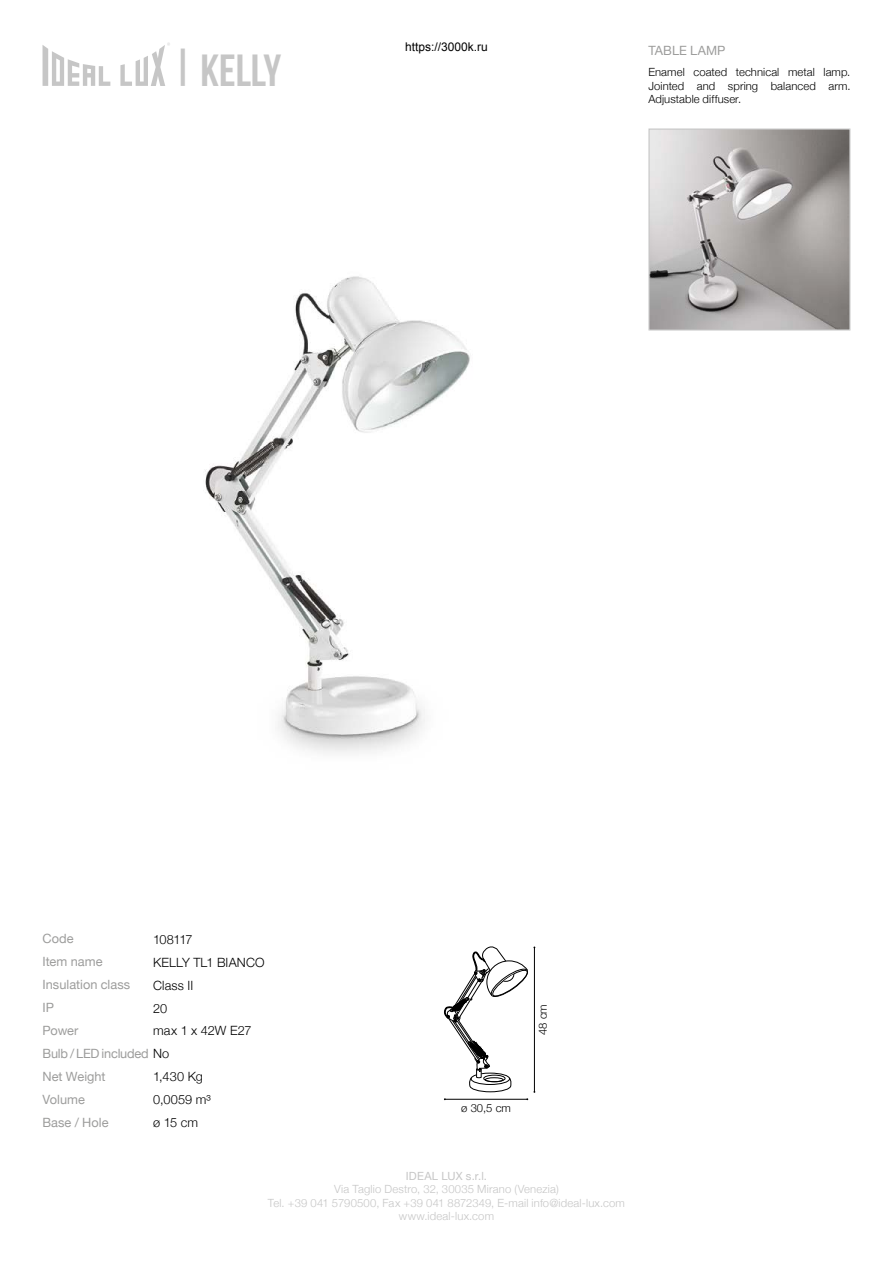
<style>
.page{position:relative;width:893px;height:1263px;background:#fff}
.page>*{position:absolute;margin:0;border:0;box-sizing:border-box;transform-origin:0 0}
.t1{font:45px "Bebas Neue";color:#c6c6c6}
.t2{font:12.75px/23px "Helvetica Neue";color:#9d9d9c}
.t3{font:300 12.75px/23px "Helvetica Neue";letter-spacing:.01em;color:#000}
.t4{font:12.75px/22.8px "Helvetica Neue";letter-spacing:-.02em;color:#9d9d9c}
.t5{font:12px "Arial";color:#000}
.t6{font:300 11.25px/13.5px "Helvetica Neue";letter-spacing:.015em;color:#c6c6c6;text-align:center}
.t7{font:300 11.25px/13.5px "Helvetica Neue";letter-spacing:.005em;color:#000;text-align:justify}
.t8{font:11.25px "Helvetica Neue";letter-spacing:.015em;color:#c6c6c6}
.s1{font-weight:300;color:#000}
</style>
<div class="page">
<svg style="left:43px;top:43px;width:127px;height:43px"></svg>
<img style="left:205px;top:276px;width:265px;height:477px">
<img style="left:650px;top:131px;width:198px;height:197px">
<div style="left:648px;top:129px;width:202px;height:201px;border:1px solid #c6c6c6"></div>
<svg style="left:444px;top:946px;width:91px;height:154px"></svg>
<h1 class="t1" style="left:171px;top:43px;width:24px">|</h1>
<h1 class="t1" style="left:200px;top:46px;width:82px">KELLY</h1>
<p class="t5" style="left:405px;top:39px;width:84px">https://3000k.ru</p>
<p class="t2" style="left:648px;top:38px;width:79px">TABLE LAMP</p>
<p class="t7" style="left:648px;top:65px;width:203px">Enamel coated technical metal lamp.<br>Jointed and spring balanced arm.<br>Adjustable diffuser.</p>
<p class="t2" style="left:43px;top:926px;width:89px">Code<br>Item name<br>Insulation class</p>
<p class="t2" style="left:43px;top:995px;width:13px">IP</p>
<p class="t3" style="left:153px;top:927px;width:41px">108117</p>
<p class="t3" style="left:153px;top:950px;width:113px">KELLY TL1 BIANCO<br>Class II</p>
<p class="t3" style="left:153px;top:996px;width:16px">20</p>
<p class="t4" style="left:42px;top:1018px;width:128px">Power<br>Bulb / LED included <span class="s1">No</span></p>
<p class="t3" style="left:153px;top:1018px;width:100px">max 1 x 42W E27</p>
<p class="t2" style="left:42px;top:1064px;width:65px">Net Weight</p>
<p class="t2" style="left:42px;top:1087px;width:68px">Volume<br>Base / Hole</p>
<p class="t3" style="left:153px;top:1064px;width:51px">1,430 Kg</p>
<p class="t3" style="left:153px;top:1087px;width:59px">0,0059 m³ ø 15 cm</p>
<p class="t7" style="left:461px;top:1100px;width:51px">ø 30,5 cm</p>
<p class="t7" style="left:535px;top:1035px;width:32px;rotate:-90deg">48 cm</p>
<p class="t8" style="left:406px;top:1166px;width:83px">IDEAL LUX s.r.l.</p>
<p class="t6" style="left:268px;top:1182px;width:359px">Via Taglio Destro, 32, 30035 Mirano (Venezia)<br>Tel. +39 041 5790500, Fax +39 041 8872349, E-mail info@ideal-lux.com www.ideal-lux.com</p>
</div>
